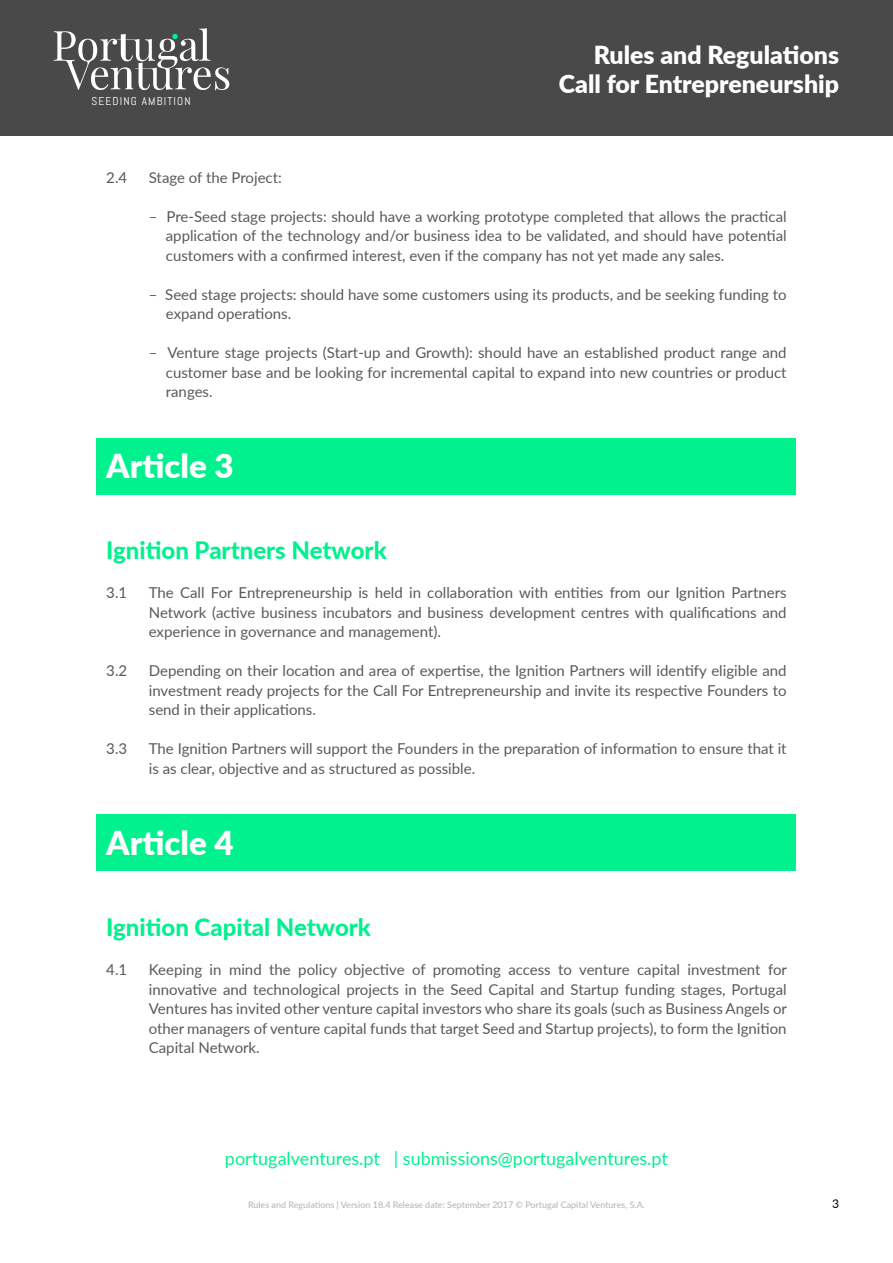
<style>
.page{position:relative;width:893px;height:1263px;background:#fff}
.page>*{position:absolute;margin:0;border:0;box-sizing:border-box;transform-origin:0 0}
.t1{font:900 33px "Lato";color:#fff}
.t2{font:900 24.9px/29.8px "Lato";color:#fff;text-align:right}
.t3{font:800 24px "Lato";color:#00f18d}
.t4{font:18px "Lato";color:#00f18d}
.t5{font:15px/19.5px "Lato";color:#595959;text-align:justify}
.t6{font:12px "Lato";color:#000}
.t7{font:11.4px "Abel";letter-spacing:.1em;color:#fff}
.t8{font:9px "Lato";color:#b3b2b2}
</style>
<div class="page">
<div style="left:1px;top:1px;width:892px;height:135px;background:#494949"></div>
<svg style="left:54px;top:28px;width:175px;height:62px"></svg>
<div style="left:97px;top:438px;width:699px;height:56px;background:#00f18d"></div>
<div style="left:97px;top:815px;width:699px;height:56px;background:#00f18d"></div>
<p class="t7" style="left:91px;top:94px;width:101px">SEEDING AMBITION</p>
<h2 class="t2" style="left:559px;top:38px;width:282px">Rules and Regulations<br>Call for Entrepreneurship</h2>
<p class="t5" style="left:106px;top:167px;width:22px">2.4</p>
<p class="t5" style="left:149px;top:167px;width:135px">Stage of the Project:</p>
<p class="t5" style="left:166px;top:206px;width:622px;text-indent:-17px">– Pre-Seed stage projects: should have a working prototype completed that allows the practical application of the technology and/or business idea to be validated, and should have potential customers with a confirmed interest, even if the company has not yet made any sales.</p>
<p class="t5" style="left:166px;top:284px;width:622px;text-indent:-17px">– Seed stage projects: should have some customers using its products, and be seeking funding to expand operations.</p>
<p class="t5" style="left:166px;top:343px;width:622px;text-indent:-17px">– Venture stage projects (Start-up and Growth): should have an established product range and customer base and be looking for incremental capital to expand into new countries or product ranges.</p>
<h1 class="t1" style="left:106px;top:442px;width:129px">Article 3</h1>
<h3 class="t3" style="left:106px;top:533px;width:282px">Ignition Partners Network</h3>
<p class="t5" style="left:106px;top:583px;width:22px">3.1</p>
<p class="t5" style="left:149px;top:583px;width:639px">The Call For Entrepreneurship is held in collaboration with entities from our Ignition Partners Network (active business incubators and business development centres with qualifications and experience in governance and management).</p>
<p class="t5" style="left:106px;top:661px;width:22px">3.2</p>
<p class="t5" style="left:149px;top:661px;width:639px">Depending on their location and area of expertise, the Ignition Partners will identify eligible and investment ready projects for the Call For Entrepreneurship and invite its respective Founders to send in their applications.</p>
<p class="t5" style="left:106px;top:739px;width:22px">3.3</p>
<p class="t5" style="left:149px;top:739px;width:639px">The Ignition Partners will support the Founders in the preparation of information to ensure that it is as clear, objective and as structured as possible.</p>
<h1 class="t1" style="left:106px;top:818px;width:129px">Article 4</h1>
<h3 class="t3" style="left:106px;top:909px;width:266px">Ignition Capital Network</h3>
<p class="t5" style="left:106px;top:959px;width:22px">4.1</p>
<p class="t5" style="left:149px;top:959px;width:640px">Keeping in mind the policy objective of promoting access to venture capital investment for innovative and technological projects in the Seed Capital and Startup funding stages, Portugal Ventures has invited other venture capital investors who share its goals (such as Business Angels or other managers of venture capital funds that target Seed and Startup projects), to form the Ignition Capital Network.</p>
<p class="t4" style="left:225px;top:1145px;width:444px">portugalventures.pt | submissions@portugalventures.pt</p>
<p class="t8" style="left:248px;top:1198px;width:398px">Rules and Regulations | Version 18.4 Release date: September 2017 © Portugal Capital Ventures, S.A.</p>
<p class="t6" style="left:832px;top:1195px;width:8px">3</p>
</div>
